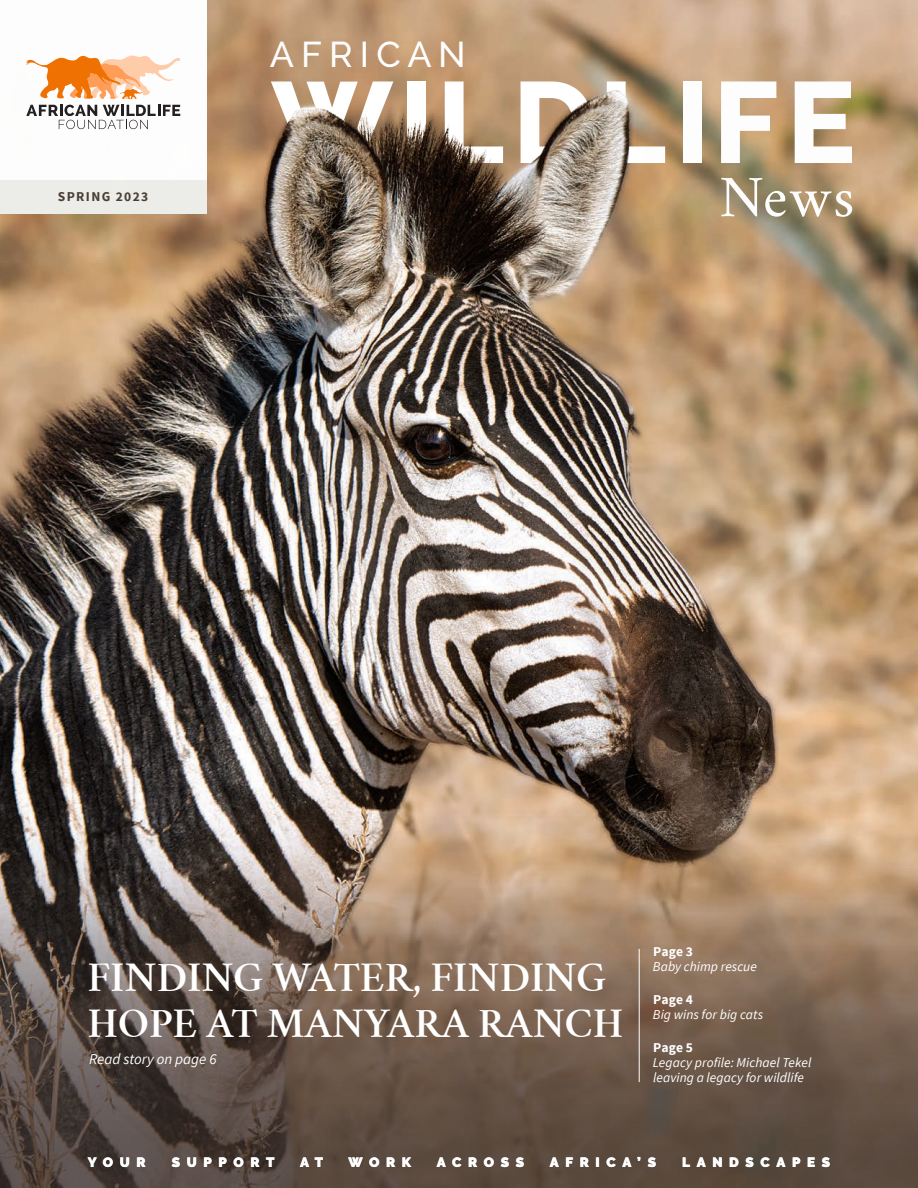
<style>
.page{position:relative;width:918px;height:1188px;background:#fff}
.page>*{position:absolute;margin:0;border:0;box-sizing:border-box;transform-origin:0 0}
.t1{font:800 114.9px "Raleway";letter-spacing:.055em;color:#fff}
.t2{font:51px "Crimson Text";color:#fff}
.Cover_Page{font:600 37.5px/46.5px "Crimson Text";color:#fff}
.t3{font:500 35.7px "Raleway";letter-spacing:.2em;color:#fff}
.Cover_Page-2{font:italic 15px "Source Sans Pro";color:#fff}
.Sans_9pt{font:italic 13.5px/15px "Source Sans Pro";letter-spacing:.005em;color:#fff}
.t4{font:900 13.5px "Raleway";letter-spacing:.495em;color:#fff}
.t5{font:700 13.5px "Source Sans Pro";letter-spacing:.1em;color:#4a3e35}
.s1{font-weight:700;font-style:normal}
</style>
<div class="page">
<img style="left:0;top:0;width:918px;height:1188px">
<div style="left:0;top:180px;width:207px;height:34px;background:#edeeeb"></div>
<div style="left:0;top:0;width:207px;height:180px;background:#fff"></div>
<svg style="left:26px;top:105px;width:154px;height:24px"></svg>
<svg style="left:26px;top:55px;width:154px;height:44px"></svg>
<hr style="left:639px;top:949px;width:1px;height:133px;background:#fff">
<p class="t5" style="left:58px;top:188px;width:92px">SPRING 2023</p>
<p class="t3" style="left:270px;top:34px;width:197px">AFRICAN</p>
<p class="t1" style="left:272px;top:57px;width:586px">WILDLIFE</p>
<p class="t2" style="left:719px;top:166px;width:137px">News</p>
<p class="Cover_Page" style="left:88px;top:954px;width:537px">FINDING WATER, FINDING<br>HOPE AT MANYARA RANCH</p>
<p class="Cover_Page-2" style="left:89px;top:1050px;width:129px">Read story on page 6</p>
<p class="Sans_9pt" style="left:653px;top:944px;width:106px"><span class="s1">Page 3<br></span>Baby chimp rescue</p>
<p class="Sans_9pt" style="left:653px;top:992px;width:112px"><span class="s1">Page 4<br></span>Big wins for big cats</p>
<p class="Sans_9pt" style="left:653px;top:1040px;width:160px"><span class="s1">Page 5<br></span>Legacy profile: Michael Tekel leaving a legacy for wildlife</p>
<p class="t4" style="left:88px;top:1154px;width:59px">YOUR</p>
<p class="t4" style="left:172px;top:1154px;width:105px">SUPPORT</p>
<p class="t4" style="left:300px;top:1154px;width:25px">A T</p>
<p class="t4" style="left:349px;top:1154px;width:64px">WORK</p>
<p class="t4" style="left:437px;top:1154px;width:89px">ACROSS</p>
<p class="t4" style="left:550px;top:1154px;width:108px">AFRICA’S</p>
<p class="t4" style="left:682px;top:1154px;width:150px">LANDSCAPES</p>
</div>
